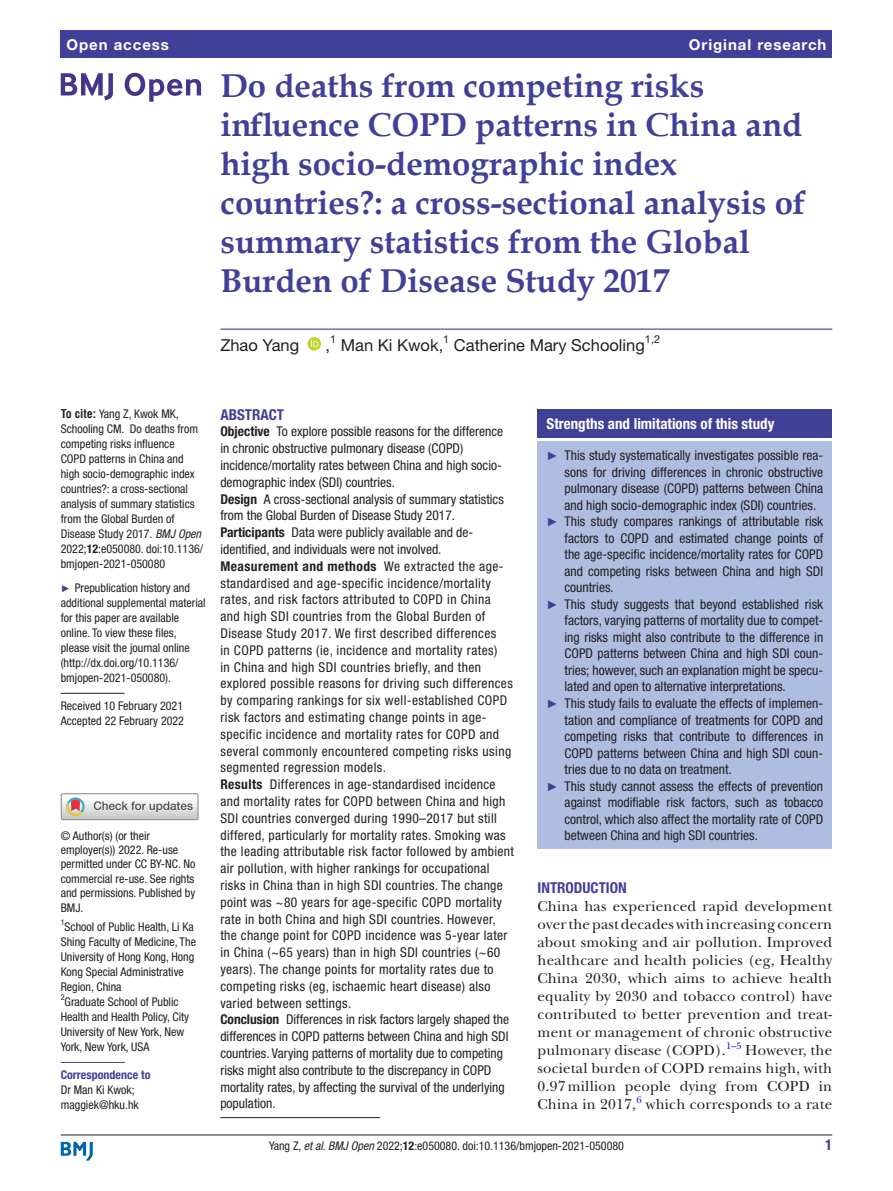
<style>
.page{position:relative;width:893px;height:1191px;background:#fff}
.page>*{position:absolute;margin:0;border:0;box-sizing:border-box;transform-origin:0 0}
.t1{font:700 33px/39px "Book Antiqua";color:#414099}
.t2{font:16.5px "Helvetica Neue LT Std";color:#231f20}
.t3{font:15px/18px "New Baskerville";letter-spacing:.015em;color:#231f20;text-align:justify}
.t4{font:700 condensed 15px "Helvetica Neue LT Std";color:#fff}
.t5{font:700 15px "Helvetica Neue LT Std";letter-spacing:.065em;color:#fff}
.t6{font:700 condensed 15px "Helvetica Neue LT Std";color:#414099}
.t7{font:condensed 13.5px/16.8px "Helvetica Neue LT Std";letter-spacing:.03em;color:#231f20}
.t8{font:condensed 13.5px "Helvetica Neue LT Std";color:#231f20}
.t9{font:condensed 12px/15px "Helvetica Neue LT Std";color:#231f20}
.t10{font:700 condensed 12px "Helvetica Neue LT Std";color:#414099}
.t11{font:10.95px "Helvetica Neue LT Std";color:#231f20}
.t12{font:9.9px "New Baskerville";color:#00f}
.t13{font:condensed 7.95px "Helvetica Neue LT Std";color:#231f20}
.s1{font-family:"Helvetica LT Std";font-weight:700}
.s2{font-style:italic}
.s3{font-weight:700}
.s4{font-family:"Arial";font-stretch:normal;font-size:9.75px;color:#414099}
.s5{font-family:"Arial";font-stretch:normal;font-size:12px;color:#414099}
</style>
<div class="page">
<hr style="left:61px;top:1134px;width:771px;height:1px;background:#231f20">
<svg style="left:61px;top:1141px;width:32px;height:19px"></svg>
<div style="left:61px;top:31px;width:771px;height:27px;background:#414099"></div>
<hr style="left:220px;top:328px;width:612px;height:2px;background:#414099">
<svg style="left:307px;top:337px;width:14px;height:14px"></svg>
<hr style="left:61px;top:693px;width:64px;height:1px;background:#231f20">
<hr style="left:61px;top:1062px;width:64px;height:1px;background:#414099">
<svg style="left:61px;top:73px;width:52px;height:27px"></svg>
<svg style="left:125px;top:73px;width:76px;height:29px"></svg>
<div style="left:61px;top:793px;width:138px;height:27px;border:1px solid #969090"></div>
<svg style="left:61px;top:793px;width:137px;height:26px"></svg>
<hr style="left:220px;top:1117px;width:160px;height:1px;background:#231f20">
<div style="left:538px;top:409px;width:294px;height:29px;background:#414099"></div>
<div style="left:538px;top:442px;width:294px;height:407px;background:#afbde1"></div>
<p class="t5" style="left:66px;top:35px;width:104px">Open access</p>
<p class="t5" style="left:689px;top:35px;width:139px">Original research</p>
<h1 class="t1" style="left:220px;top:66px;width:587px">Do deaths from competing risks influence COPD patterns in China and high socio-demographic index countries?: a cross-sectional analysis of summary statistics from the Global Burden of Disease Study 2017</h1>
<p class="t2" style="left:220px;top:335px;width:80px">Zhao Yang</p>
<p class="t2" style="left:326px;top:335px;width:6px">,</p>
<p class="t11" style="left:330px;top:333px;width:8px">1</p>
<p class="t2" style="left:341px;top:335px;width:104px">Man Ki Kwok,</p>
<p class="t11" style="left:443px;top:333px;width:8px">1</p>
<p class="t2" style="left:454px;top:335px;width:192px">Catherine Mary Schooling</p>
<p class="t11" style="left:645px;top:333px;width:17px">1,2</p>
<p class="t9" style="left:61px;top:406px;width:144px"><span class="s1">To cite:</span> Yang Z, Kwok MK,<br>Schooling CM. Do deaths from competing risks influence<br>COPD patterns in China and high socio-demographic index countries?: a cross-sectional analysis of summary statistics from the Global Burden of<br>Disease Study 2017. <span class="s2">BMJ Open<br></span>2022;<span class="s3">12</span>:e050080. doi:10.1136/ bmjopen-2021-050080</p>
<p class="t9" style="left:61px;top:580px;width:146px"><span class="s4">►</span> Prepublication history and additional supplemental material for this paper are available online. To view these files, please visit the journal online (http://dx.doi.org/10.1136/ bmjopen-2021-050080).</p>
<p class="t9" style="left:61px;top:698px;width:125px">Received 10 February 2021<br>Accepted 22 February 2022</p>
<p class="t9" style="left:61px;top:828px;width:136px;line-height:14.4px">© Author(s) (or their employer(s)) 2022. Re-use permitted under CC BY-NC. No commercial re-use. See rights and permissions. Published by<br>BMJ.</p>
<p class="t13" style="left:61px;top:918px;width:5px">1</p>
<p class="t9" style="left:61px;top:919px;width:137px;text-indent:4px">School of Public Health, Li Ka<br>Shing Faculty of Medicine, The<br>University of Hong Kong, Hong<br>Kong Special Administrative<br>Region, China<br><sup>2</sup>Graduate School of Public<br>Health and Health Policy, City<br>University of New York, New<br>York, New York, USA</p>
<p class="t10" style="left:61px;top:1067px;width:91px">Correspondence to</p>
<p class="t9" style="left:61px;top:1082px;width:80px">Dr Man Ki Kwok; maggiek@hku.hk</p>
<p class="t6" style="left:220px;top:405px;width:65px">ABSTRACT</p>
<p class="t7" style="left:220px;top:423px;width:295px"><span class="s3">Objective</span> To explore possible reasons for the difference in chronic obstructive pulmonary disease (COPD) incidence/mortality rates between China and high socio&shy;demographic index (SDI) countries.<br><span class="s3">Design</span> A cross-sectional analysis of summary statistics from the Global Burden of Disease Study 2017.<br><span class="s3">Participants</span> Data were publicly available and de&shy;identified, and individuals were not involved.<br><span class="s3">Measurement and methods</span> We extracted the age&shy;standardised and age-specific incidence/mortality rates, and risk factors attributed to COPD in China<br>and high SDI countries from the Global Burden of Disease Study 2017. We first described differences<br>in COPD patterns (ie, incidence and mortality rates)<br>in China and high SDI countries briefly, and then explored possible reasons for driving such differences by comparing rankings for six well-established COPD risk factors and estimating change points in age&shy;specific incidence and mortality rates for COPD and several commonly encountered competing risks using segmented regression models.<br><span class="s3">Results</span> Differences in age-standardised incidence and mortality rates for COPD between China and high SDI countries converged during 1990–2017 but still differed, particularly for mortality rates. Smoking was the leading attributable risk factor followed by ambient air pollution, with higher rankings for occupational risks in China than in high SDI countries. The change point was ~80 years for age-specific COPD mortality rate in both China and high SDI countries. However, the change point for COPD incidence was 5-year later in China (~65 years) than in high SDI countries (~60 years). The change points for mortality rates due to competing risks (eg, ischaemic heart disease) also varied between settings.<br><span class="s3">Conclusion</span> Differences in risk factors largely shaped the differences in COPD patterns between China and high SDI countries. Varying patterns of mortality due to competing risks might also contribute to the discrepancy in COPD mortality rates, by affecting the survival of the underlying population.</p>
<p class="t4" style="left:547px;top:414px;width:229px">Strengths and limitations of this study</p>
<p class="t8" style="left:547px;top:448px;width:278px"><span class="s5">►</span> This study systematically investigates possible rea-</p>
<p class="t8" style="left:565px;top:464px;width:260px">sons for driving differences in chronic obstructive</p>
<p class="t8" style="left:565px;top:481px;width:260px">pulmonary disease (COPD) patterns between China</p>
<p class="t8" style="left:565px;top:497px;width:253px">and high socio-demographic index (SDI) countries.</p>
<p class="t8" style="left:547px;top:514px;width:278px"><span class="s5">►</span> This study compares rankings of attributable risk</p>
<p class="t8" style="left:565px;top:530px;width:260px">factors to COPD and estimated change points of</p>
<p class="t8" style="left:565px;top:547px;width:260px">the age-specific incidence/mortality rates for COPD</p>
<p class="t8" style="left:565px;top:563px;width:260px">and competing risks between China and high SDI</p>
<p class="t8" style="left:565px;top:580px;width:51px">countries.</p>
<p class="t8" style="left:547px;top:596px;width:278px"><span class="s5">►</span> This study suggests that beyond established risk</p>
<p class="t8" style="left:565px;top:613px;width:260px">factors, varying patterns of mortality due to compet-</p>
<p class="t8" style="left:565px;top:629px;width:260px">ing risks might also contribute to the difference in</p>
<p class="t8" style="left:565px;top:646px;width:260px">COPD patterns between China and high SDI coun-</p>
<p class="t8" style="left:565px;top:662px;width:260px">tries; however, such an explanation might be specu-</p>
<p class="t8" style="left:565px;top:679px;width:223px">lated and open to alternative interpretations.</p>
<p class="t8" style="left:547px;top:695px;width:278px"><span class="s5">►</span> This study fails to evaluate the effects of implemen-</p>
<p class="t8" style="left:565px;top:712px;width:260px">tation and compliance of treatments for COPD and</p>
<p class="t8" style="left:565px;top:728px;width:260px">competing risks that contribute to differences in</p>
<p class="t8" style="left:565px;top:745px;width:260px">COPD patterns between China and high SDI coun-</p>
<p class="t8" style="left:565px;top:761px;width:169px">tries due to no data on treatment.</p>
<p class="t8" style="left:547px;top:778px;width:278px"><span class="s5">►</span> This study cannot assess the effects of prevention</p>
<p class="t8" style="left:565px;top:794px;width:260px">against modifiable risk factors, such as tobacco</p>
<p class="t8" style="left:565px;top:811px;width:260px">control, which also affect the mortality rate of COPD</p>
<p class="t8" style="left:565px;top:827px;width:195px">between China and high SDI countries.</p>
<p class="t6" style="left:538px;top:879px;width:91px">INTRODUCTION</p>
<p class="t3" style="left:538px;top:897px;width:296px">China has experienced rapid development over the past decades with increasing concern about smoking and air pollution. Improved healthcare and health policies (eg, Healthy China 2030, which aims to achieve health equality by 2030 and tobacco control) have contributed to better prevention and treat&shy;ment or management of chronic obstructive pulmonary disease (COPD).<sup>1–5</sup> However, the societal burden of COPD remains high, with 0.97 million people dying from COPD in China in 2017,</p>
<p class="t12" style="left:636px;top:1093px;width:7px">6</p>
<p class="t3" style="left:646px;top:1095px;width:188px">which corresponds to a rate</p>
<p class="t9" style="left:269px;top:1137px;width:356px">Yang Z, <span class="s2">et al</span>. <span class="s2">BMJ Open</span> 2022;<span class="s3">12</span>:e050080. doi:10.1136/bmjopen-2021-050080</p>
<p class="t6" style="left:825px;top:1135px;width:9px">1</p>
</div>
